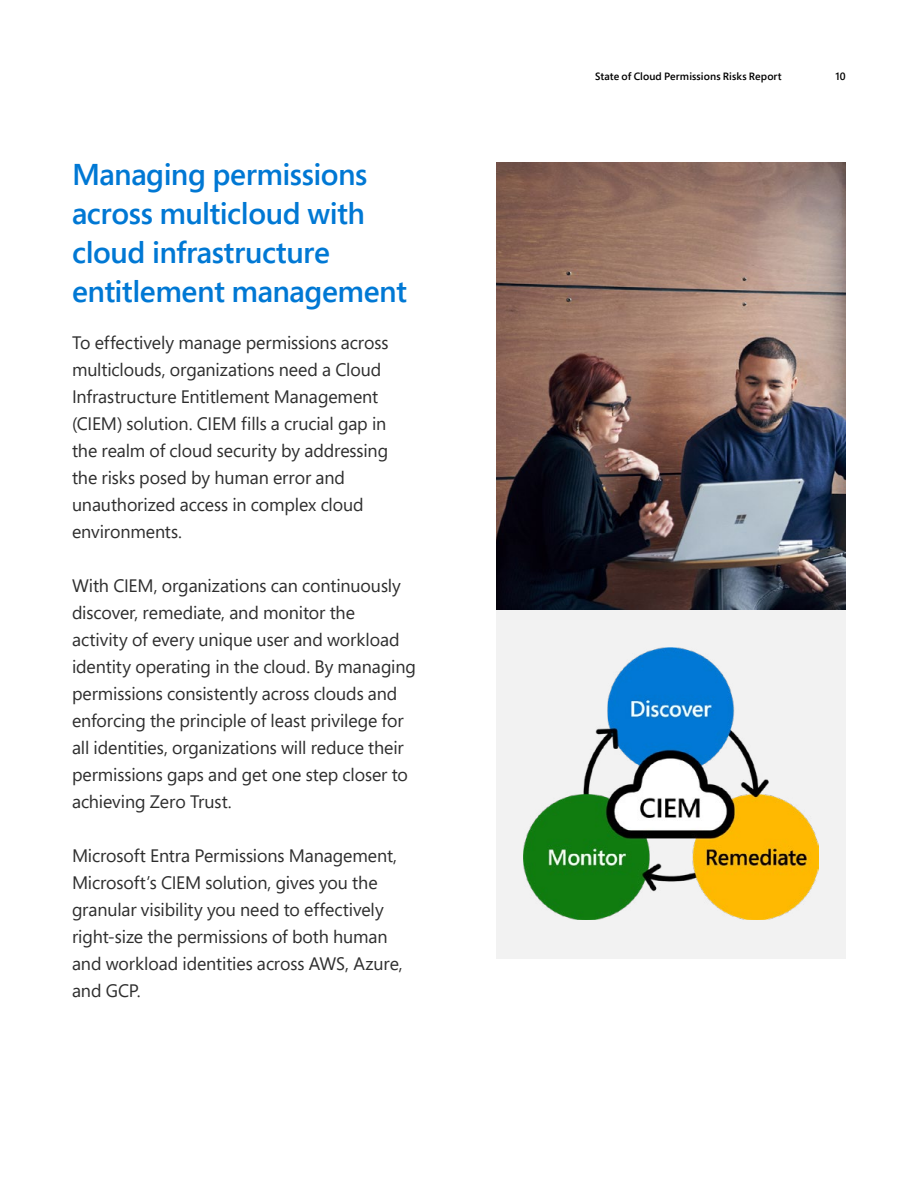
<style>
.page{position:relative;width:918px;height:1188px;background:#fff}
.page>*{position:absolute;margin:0;border:0;box-sizing:border-box;transform-origin:0 0}
.SH_blue{font:600 30px/39px "Segoe Pro";letter-spacing:-.015em;color:#0078d4}
.Body_copy{font:18px/27px "Segoe Pro";letter-spacing:-.005em;color:#2e2e2e}
.t1{font:600 10.5px "Segoe Pro";letter-spacing:.01em;color:#000}
</style>
<div class="page">
<div style="left:497px;top:609px;width:349px;height:349px;background:#f2f2f2"></div>
<img style="left:496px;top:163px;width:349px;height:446px">
<img style="left:524px;top:648px;width:295px;height:272px">
<h2 class="SH_blue" style="left:72px;top:154px;width:337px">Managing permissions across multicloud with cloud infrastructure entitlement management</h2>
<p class="Body_copy" style="left:72px;top:328px;width:318px">To effectively manage permissions across multiclouds, organizations need a Cloud Infrastructure Entitlement Management (CIEM) solution. CIEM fills a crucial gap in the realm of cloud security by addressing the risks posed by human error and unauthorized access in complex cloud environments.</p>
<p class="Body_copy" style="left:72px;top:571px;width:346px">With CIEM, organizations can continuously discover, remediate, and monitor the<br>activity of every unique user and workload identity operating in the cloud. By managing permissions consistently across clouds and enforcing the principle of least privilege for all identities, organizations will reduce their permissions gaps and get one step closer to achieving Zero Trust.</p>
<p class="Body_copy" style="left:72px;top:841px;width:332px">Microsoft Entra Permissions Management, Microsoft’s CIEM solution, gives you the granular visibility you need to effectively right-size the permissions of both human and workload identities across AWS, Azure, and GCP.</p>
<p class="t1" style="left:595px;top:69px;width:188px">State of Cloud Permissions Risks Report</p>
<p class="t1" style="left:836px;top:69px;width:12px">10</p>
</div>
